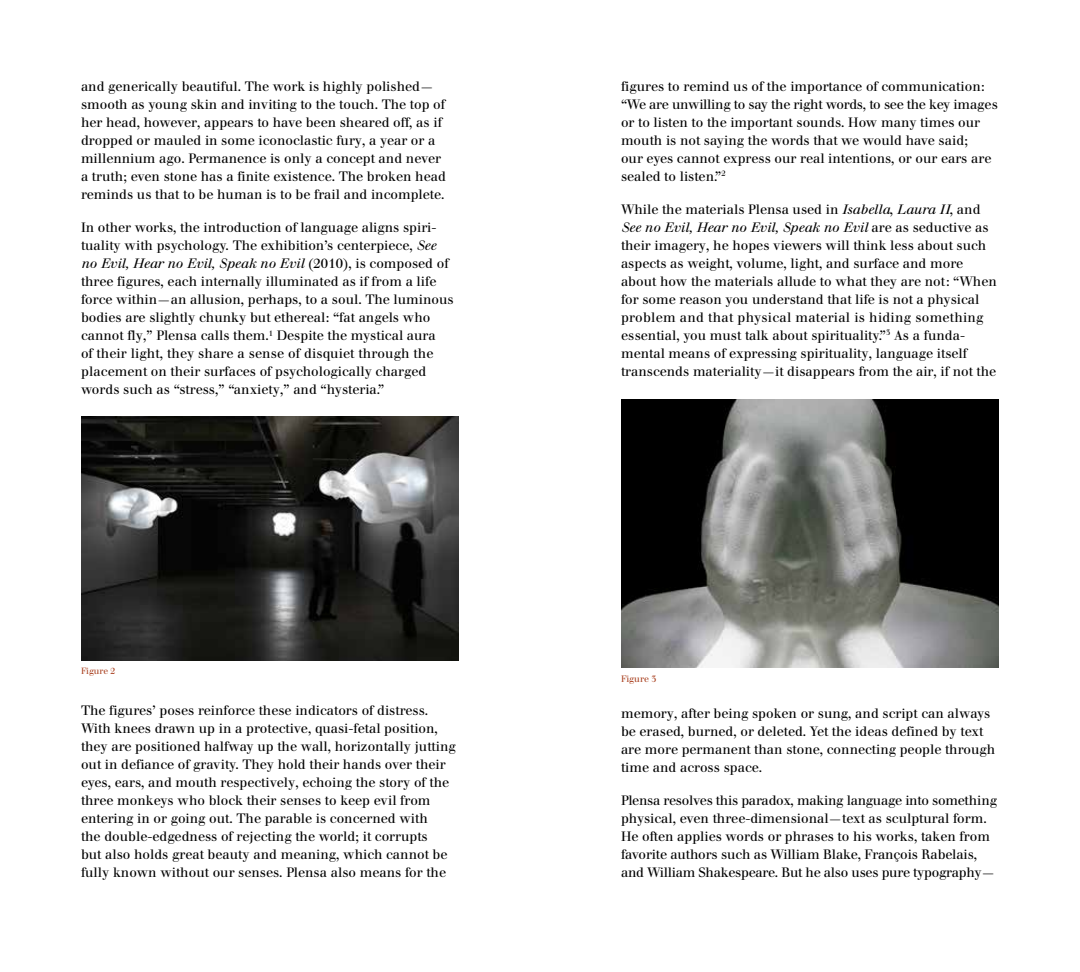
<style>
.page{position:relative;width:1080px;height:972px;background:#fff}
.page>*{position:absolute;margin:0;border:0;box-sizing:border-box;transform-origin:0 0}
.t1{font:13.5px/18px "Walbaum";color:#000}
.t2{font:9.3px "Walbaum";color:#a83e1d}
.t3{font:9px "Walbaum";color:#a83e1d}
.s1{font-family:"Times"}
.s2{font-style:italic}
</style>
<div class="page">
<img style="left:81px;top:417px;width:378px;height:243px">
<img style="left:621px;top:400px;width:378px;height:267px">
<p class="t1" style="left:81px;top:78px;width:366px">and generically beautiful. The work is highly polished<span class="s1">— </span>smooth as young skin and inviting to the touch. The top of her head, however, appears to have been sheared off, as if dropped or mauled in some iconoclastic fury, a year or a millennium ago. Permanence is only a concept and never a truth; even stone has a finite existence. The broken head reminds us that to be human is to be frail and incomplete.</p>
<p class="t1" style="left:81px;top:219px;width:374px">In other works, the introduction of language aligns spiri&shy;tuality with psychology. The exhibition’s centerpiece, <span class="s2">See no Evil, Hear no Evil, Speak no Evil</span> (2010), is composed of three figures, each internally illuminated as if from a life force within<span class="s1">—</span>an allusion, perhaps, to a soul. The luminous bodies are slightly chunky but ethereal: “fat angels who cannot fly,” Plensa calls them.<sup>1</sup> Despite the mystical aura<br>of their light, they share a sense of disquiet through the placement on their surfaces of psychologically charged words such as “stress,” “anxiety,” and “hysteria.”</p>
<p class="t3" style="left:81px;top:666px;width:36px">Figure 2</p>
<p class="t1" style="left:81px;top:702px;width:376px">The figures’ poses reinforce these indicators of distress.<br>With knees drawn up in a protective, quasi-fetal position, they are positioned halfway up the wall, horizontally jutting out in defiance of gravity. They hold their hands over their eyes, ears, and mouth respectively, echoing the story of the three monkeys who block their senses to keep evil from entering in or going out. The parable is concerned with<br>the double-edgedness of rejecting the world; it corrupts<br>but also holds great beauty and meaning, which cannot be fully known without our senses. Plensa also means for the</p>
<p class="t1" style="left:621px;top:77px;width:378px">figures to remind us of the importance of communication: “We are unwilling to say the right words, to see the key images or to listen to the important sounds. How many times our mouth is not saying the words that we would have said;<br>our eyes cannot express our real intentions, or our ears are sealed to listen.”<sup>2</sup></p>
<p class="t1" style="left:621px;top:201px;width:377px">While the materials Plensa used in <span class="s2">Isabella</span>, <span class="s2">Laura II</span>, and <span class="s2">See no Evil, Hear no Evil, Speak no Evil</span> are as seductive as their imagery, he hopes viewers will think less about such aspects as weight, volume, light, and surface and more about how the materials allude to what they are not: “When for some reason you understand that life is not a physical problem and that physical material is hiding something essential, you must talk about spirituality.”<sup>3</sup> As a funda&shy;mental means of expressing spirituality, language itself transcends materiality<span class="s1">—</span>it disappears from the air, if not the</p>
<p class="t2" style="left:621px;top:673px;width:37px">Figure 3</p>
<p class="t1" style="left:621px;top:705px;width:376px">memory, after being spoken or sung, and script can always be erased, burned, or deleted. Yet the ideas defined by text are more permanent than stone, connecting people through time and across space.</p>
<p class="t1" style="left:621px;top:791px;width:378px">Plensa resolves this paradox, making language into something physical, even three-dimensional<span class="s1">—</span>text as sculptural form.<br>He often applies words or phrases to his works, taken from favorite authors such as William Blake, François Rabelais, and William Shakespeare. But he also uses pure typography<span class="s1">—</span></p>
</div>
